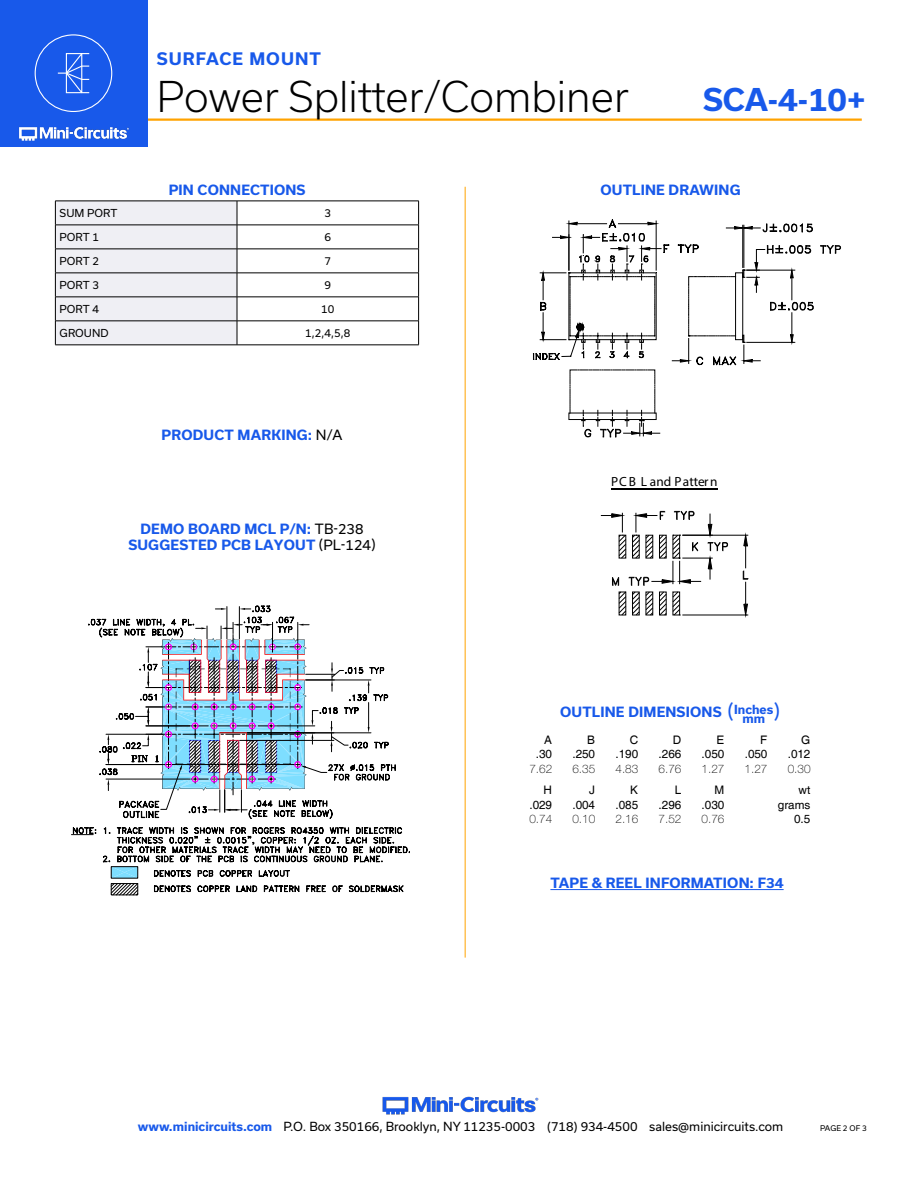
<style>
.page{position:relative;width:918px;height:1188px;background:#fff}
.page>*{position:absolute;margin:0;border:0;box-sizing:border-box;transform-origin:0 0}
.t1{font:300 40.5px "Usual";color:#000}
.t2{font:700 30px "Usual";color:#1859ea}
.Blue_Headers{font:19.5px "Usual";color:#1859ea}
.t3{font:700 16.5px "Usual";letter-spacing:.065em;color:#1859ea}
.Blue_Headers-2{font:700 13.5px "Usual";letter-spacing:.015em;color:#1859ea}
.Demo_Board{font:700 13.5px "Usual";letter-spacing:.015em;color:#1859ea}
.t4{font:700 13.35px "Times";letter-spacing:.02em;color:#000}
.t5{font:12px "Usual";color:#000}
.Blue_Headers-3{font:700 12px "Usual";color:#1859ea}
.t6{font:11.7px "Helvetica";letter-spacing:-.01em;color:#000}
.t7{font:100 11.7px "Helvetica Neue";color:#000}
.Table_Body_Left_Just{font:10.5px "Usual";color:#000}
.Table_Body_Center{font:10.5px "Usual";color:#000}
.t8{font:7.5px "Usual";color:#000}
.s1{font-weight:400;color:#000}
.s2{font-weight:700;color:#1859ea}
</style>
<div class="page">
<hr style="left:917px;top:0;width:1px;height:147px;background:#1859ea">
<img style="left:382px;top:1096px;width:157px;height:19px">
<hr style="left:129px;top:118px;width:733px;height:3px;background:#ffa300">
<div style="left:0;top:0;width:147px;height:147px;background:#1859ea"></div>
<img style="left:19px;top:126px;width:110px;height:15px">
<div style="left:35px;top:34px;width:77px;height:78px;border:1px solid #fff;border-radius:50%"></div>
<svg style="left:57px;top:53px;width:33px;height:41px"></svg>
<hr style="left:465px;top:187px;width:1px;height:771px;background:#ffa300">
<svg style="left:71px;top:827px;width:338px;height:69px"></svg>
<svg style="left:88px;top:605px;width:308px;height:214px"></svg>
<hr style="left:682px;top:558px;width:31px;height:1px;background:#000">
<svg style="left:707px;top:514px;width:21px;height:66px"></svg>
<hr style="left:682px;top:535px;width:66px;height:1px;background:#000">
<hr style="left:682px;top:615px;width:66px;height:1px;background:#000">
<svg style="left:743px;top:532px;width:6px;height:86px"></svg>
<svg style="left:601px;top:510px;width:100px;height:106px"></svg>
<div style="left:646px;top:535px;width:7px;height:23px;border:1px solid #000"></div>
<div style="left:619px;top:535px;width:7px;height:23px;border:1px solid #000"></div>
<div style="left:632px;top:535px;width:8px;height:23px;border:1px solid #000"></div>
<div style="left:659px;top:535px;width:8px;height:23px;border:1px solid #000"></div>
<div style="left:673px;top:535px;width:7px;height:23px;border:1px solid #000"></div>
<hr style="left:611px;top:488px;width:106px;height:1px;background:#000">
<svg style="left:820px;top:245px;width:21px;height:9px"></svg>
<svg style="left:533px;top:219px;width:281px;height:218px"></svg>
<hr style="left:237px;top:201px;width:182px;height:1px;background:#000">
<hr style="left:237px;top:225px;width:182px;height:1px;background:#000">
<hr style="left:237px;top:249px;width:182px;height:1px;background:#000">
<hr style="left:237px;top:273px;width:182px;height:1px;background:#000">
<hr style="left:237px;top:297px;width:182px;height:1px;background:#000">
<hr style="left:237px;top:321px;width:182px;height:1px;background:#000">
<svg style="left:55px;top:201px;width:183px;height:144px"></svg>
<svg style="left:418px;top:201px;width:1px;height:144px"></svg>
<hr style="left:55px;top:345px;width:182px;height:1px;background:#000">
<hr style="left:237px;top:345px;width:182px;height:1px;background:#000">
<hr style="left:550px;top:889px;width:234px;height:1px;background:#1859ea">
<h3 class="t3" style="left:157px;top:49px;width:166px">SURFACE MOUNT</h3>
<h1 class="t1" style="left:157px;top:73px;width:474px">Power Splitter/Combiner</h1>
<h2 class="t2" style="left:703px;top:83px;width:164px">SCA-4-10+</h2>
<p class="Blue_Headers-2" style="left:169px;top:182px;width:138px">PIN CONNECTIONS</p>
<p class="Table_Body_Left_Just" style="left:60px;top:207px;width:59px">SUM PORT</p>
<p class="Table_Body_Center" style="left:325px;top:207px;width:8px">3</p>
<p class="Table_Body_Left_Just" style="left:60px;top:231px;width:41px">PORT 1</p>
<p class="Table_Body_Center" style="left:325px;top:231px;width:8px">6</p>
<p class="Table_Body_Left_Just" style="left:60px;top:255px;width:41px">PORT 2</p>
<p class="Table_Body_Center" style="left:325px;top:255px;width:8px">7</p>
<p class="Table_Body_Left_Just" style="left:60px;top:279px;width:41px">PORT 3</p>
<p class="Table_Body_Center" style="left:325px;top:279px;width:8px">9</p>
<p class="Table_Body_Left_Just" style="left:60px;top:303px;width:41px">PORT 4</p>
<p class="Table_Body_Center" style="left:321px;top:303px;width:15px">10</p>
<p class="Table_Body_Left_Just" style="left:60px;top:327px;width:51px">GROUND</p>
<p class="Table_Body_Center" style="left:305px;top:327px;width:47px">1,2,4,5,8</p>
<p class="Demo_Board" style="left:162px;top:427px;width:182px">PRODUCT MARKING: <span class="s1">N/A</span></p>
<p class="Demo_Board" style="left:140px;top:521px;width:225px">DEMO BOARD MCL P/N: <span class="s1">TB-238</span></p>
<p class="Demo_Board" style="left:128px;top:537px;width:249px">SUGGESTED PCB LAYOUT <span class="s1">(PL-124)</span></p>
<p class="Blue_Headers-2" style="left:600px;top:182px;width:142px">OUTLINE DRAWING</p>
<p class="t4" style="left:611px;top:474px;width:108px">PCB L and Pattern</p>
<p class="Blue_Headers-2" style="left:560px;top:704px;width:163px">OUTLINE DIMENSIONS</p>
<p class="Blue_Headers" style="left:727px;top:701px;width:8px">(</p>
<p class="Blue_Headers-3" style="left:734px;top:702px;width:41px">Inches</p>
<p class="Blue_Headers" style="left:773px;top:701px;width:8px">)</p>
<p class="Blue_Headers-3" style="left:742px;top:711px;width:24px">mm</p>
<p class="t6" style="left:544px;top:733px;width:9px">A</p>
<p class="t6" style="left:587px;top:733px;width:9px">B</p>
<p class="t6" style="left:630px;top:733px;width:10px">C</p>
<p class="t6" style="left:673px;top:733px;width:10px">D</p>
<p class="t6" style="left:716px;top:733px;width:9px">E</p>
<p class="t6" style="left:760px;top:733px;width:9px">F</p>
<p class="t6" style="left:801px;top:733px;width:11px">G</p>
<p class="t6" style="left:536px;top:747px;width:18px">.30</p>
<p class="t6" style="left:572px;top:747px;width:24px">.250</p>
<p class="t6" style="left:615px;top:747px;width:24px">.190</p>
<p class="t6" style="left:659px;top:747px;width:24px">.266</p>
<p class="t6" style="left:702px;top:747px;width:24px">.050</p>
<p class="t6" style="left:745px;top:747px;width:24px">.050</p>
<p class="t6" style="left:788px;top:747px;width:24px">.012</p>
<p class="t7" style="left:529px;top:762px;width:24px">7.62</p>
<p class="t7" style="left:572px;top:762px;width:24px">6.35</p>
<p class="t7" style="left:615px;top:762px;width:24px">4.83</p>
<p class="t7" style="left:659px;top:762px;width:24px">6.76</p>
<p class="t7" style="left:702px;top:762px;width:24px">1.27</p>
<p class="t7" style="left:745px;top:762px;width:24px">1.27</p>
<p class="t7" style="left:788px;top:762px;width:24px">0.30</p>
<p class="t6" style="left:544px;top:783px;width:10px">H</p>
<p class="t6" style="left:589px;top:783px;width:7px">J</p>
<p class="t6" style="left:630px;top:783px;width:9px">K</p>
<p class="t6" style="left:675px;top:783px;width:8px">L</p>
<p class="t6" style="left:714px;top:783px;width:11px">M</p>
<p class="t6" style="left:799px;top:783px;width:13px">wt</p>
<p class="t6" style="left:529px;top:798px;width:24px">.029</p>
<p class="t6" style="left:572px;top:798px;width:24px">.004</p>
<p class="t6" style="left:615px;top:798px;width:24px">.085</p>
<p class="t6" style="left:659px;top:798px;width:24px">.296</p>
<p class="t6" style="left:702px;top:798px;width:24px">.030</p>
<p class="t6" style="left:778px;top:798px;width:34px">grams</p>
<p class="t7" style="left:529px;top:812px;width:24px">0.74</p>
<p class="t7" style="left:572px;top:812px;width:24px">0.10</p>
<p class="t7" style="left:615px;top:812px;width:24px">2.16</p>
<p class="t7" style="left:659px;top:812px;width:24px">7.52</p>
<p class="t7" style="left:702px;top:812px;width:24px">0.76</p>
<p class="t6" style="left:794px;top:812px;width:18px">0.5</p>
<p class="Blue_Headers-2" style="left:550px;top:875px;width:235px">TAPE &amp; REEL INFORMATION: F34</p>
<p class="t5" style="left:138px;top:1119px;width:647px"><span class="s2">www.minicircuits.com</span> P.O. Box 350166, Brooklyn, NY 11235-0003 (718) 934-4500 sales@minicircuits.com</p>
<p class="t8" style="left:820px;top:1124px;width:48px">PAGE 2 OF 3</p>
</div>
